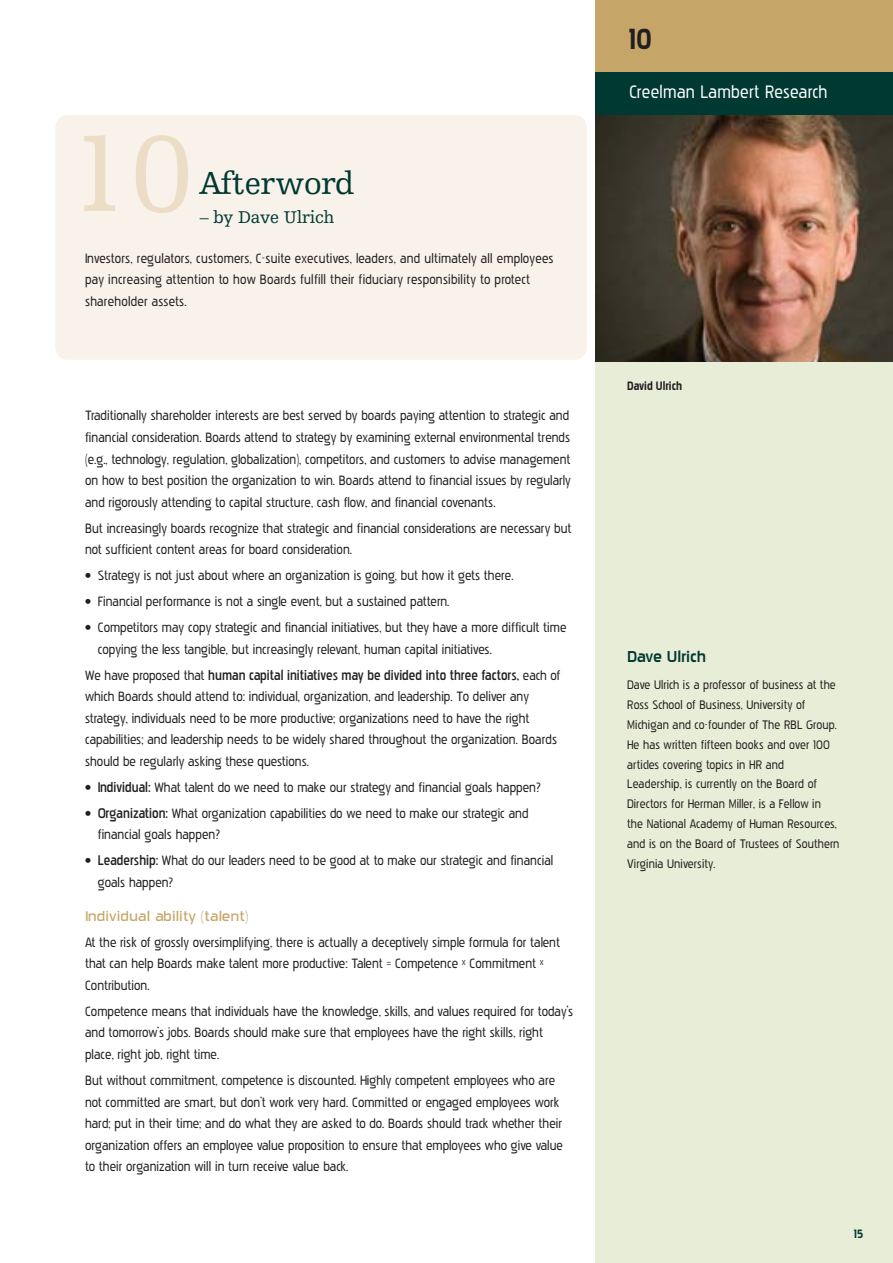
<style>
.page{position:relative;width:893px;height:1263px;background:#fff}
.page>*{position:absolute;margin:0;border:0;box-sizing:border-box;transform-origin:0 0}
.t1{font:114px "Humanist Slabserif 712 BT";color:#ecdec6}
.t2{font:700 36px "Pakenham Rg";color:#231f20}
.t3{font:33px "Humanist Slabserif 712 BT";letter-spacing:-.01em;color:#003932}
.t4{font:24px "Pakenham Rg";letter-spacing:.01em;color:#fff}
.t5{font:700 19.5px "Pakenham Xp";letter-spacing:-.005em;color:#003932}
.t6{font:18px/21.6px "Pakenham Rg";color:#231f20}
.t7{font:18px "Pakenham Bk";color:#231f20}
.t8{font:18px "Pakenham Xp Bk";color:#c6a668}
.t9{font:18px "Humanist Slabserif 712 BT";letter-spacing:-.01em;color:#003932}
.t10{font:16.5px/19.8px "Pakenham Rg";letter-spacing:.005em;color:#231f20}
.t11{font:700 15px "Pakenham Rg";color:#231f20}
.t12{font:700 15px "Pakenham Rg";color:#003932}
.s1{font-family:"Pakenham Rg"}
.s2{font-family:"Pakenham Bk"}
</style>
<div class="page">
<div style="left:595px;top:0;width:298px;height:1263px;background:#e8edd7"></div>
<img style="left:595px;top:115px;width:298px;height:246px">
<div style="left:595px;top:0;width:298px;height:72px;background:#c6a668"></div>
<div style="left:595px;top:72px;width:298px;height:43px;background:#003932"></div>
<div style="left:55px;top:115px;width:532px;height:245px;background:#f8f2eb;border-radius:13px"></div>
<h1 class="t1" style="left:68px;top:129px;width:127px">10</h1>
<h3 class="t3" style="left:200px;top:171px;width:156px">Afterword</h3>
<p class="t9" style="left:200px;top:210px;width:136px">– by Dave Ulrich</p>
<p class="t6" style="left:85px;top:246px;width:470px">Investors, regulators, customers, C-suite executives, leaders, and ultimately all employees pay increasing attention to how Boards fulfill their fiduciary responsibility to protect shareholder assets.</p>
<p class="t6" style="left:85px;top:403px;width:487px;text-align:justify">Traditionally shareholder interests are best served by boards paying attention to strategic and financial consideration. Boards attend to strategy by examining external environmental trends (e.g., technology, regulation, globalization), competitors, and customers to advise management on how to best position the organization to win. Boards attend to financial issues by regularly and rigorously attending to capital structure, cash flow, and financial covenants.</p>
<p class="t6" style="left:85px;top:516px;width:488px">But increasingly boards recognize that strategic and financial considerations are necessary but not sufficient content areas for board consideration.</p>
<p class="t6" style="left:85px;top:563px;width:430px">• Strategy is not just about where an organization is going, but how it gets there.</p>
<p class="t6" style="left:85px;top:589px;width:366px">• Financial performance is not a single event, but a sustained pattern.</p>
<p class="t6" style="left:98px;top:615px;width:470px;text-indent:-13px">• Competitors may copy strategic and financial initiatives, but they have a more difficult time copying the less tangible, but increasingly relevant, human capital initiatives.</p>
<p class="t7" style="left:85px;top:663px;width:477px"><span class="s1">We have proposed that</span> human capital initiatives may be divided into three factors, <span class="s1">each of</span></p>
<p class="t6" style="left:85px;top:684px;width:474px">which Boards should attend to: individual, organization, and leadership. To deliver any strategy, individuals need to be more productive; organizations need to have the right capabilities; and leadership needs to be widely shared throughout the organization. Boards should be regularly asking these questions.</p>
<p class="t6" style="left:85px;top:775px;width:457px">• <span class="s2">Individual:</span> What talent do we need to make our strategy and financial goals happen?</p>
<p class="t6" style="left:98px;top:801px;width:432px;line-height:21.1px;text-indent:-13px">• <span class="s2">Organization:</span> What organization capabilities do we need to make our strategic and financial goals happen?</p>
<p class="t6" style="left:98px;top:848px;width:457px;line-height:21.1px;text-indent:-13px">• <span class="s2">Leadership:</span> What do our leaders need to be good at to make our strategic and financial goals happen?</p>
<p class="t8" style="left:85px;top:904px;width:165px">Individual ability (talent)</p>
<p class="t6" style="left:85px;top:930px;width:476px">At the risk of grossly oversimplifying, there is actually a deceptively simple formula for talent that can help Boards make talent more productive: Talent = Competence <sup>x</sup> Commitment <sup>x<br></sup>Contribution.</p>
<p class="t6" style="left:85px;top:999px;width:490px">Competence means that individuals have the knowledge, skills, and values required for today’s and tomorrow’s jobs. Boards should make sure that employees have the right skills, right place, right job, right time.</p>
<p class="t6" style="left:85px;top:1068px;width:479px">But without commitment, competence is discounted. Highly competent employees who are not committed are smart, but don’t work very hard. Committed or engaged employees work hard; put in their time; and do what they are asked to do. Boards should track whether their organization offers an employee value proposition to ensure that employees who give value to their organization will in turn receive value back.</p>
<h2 class="t2" style="left:628px;top:15px;width:25px">10</h2>
<h3 class="t4" style="left:629px;top:76px;width:200px">Creelman Lambert Research</h3>
<p class="t11" style="left:627px;top:376px;width:57px">David Ulrich</p>
<p class="t5" style="left:627px;top:644px;width:80px">Dave Ulrich</p>
<p class="t10" style="left:627px;top:674px;width:214px">Dave Ulrich is a professor of business at the Ross School of Business, University of Michigan and co-founder of The RBL Group.<br>He has written fifteen books and over 100 articles covering topics in HR and Leadership, is currently on the Board of Directors for Herman Miller, is a Fellow in the National Academy of Human Resources, and is on the Board of Trustees of Southern Virginia University.</p>
<p class="t12" style="left:854px;top:1224px;width:11px">15</p>
</div>
